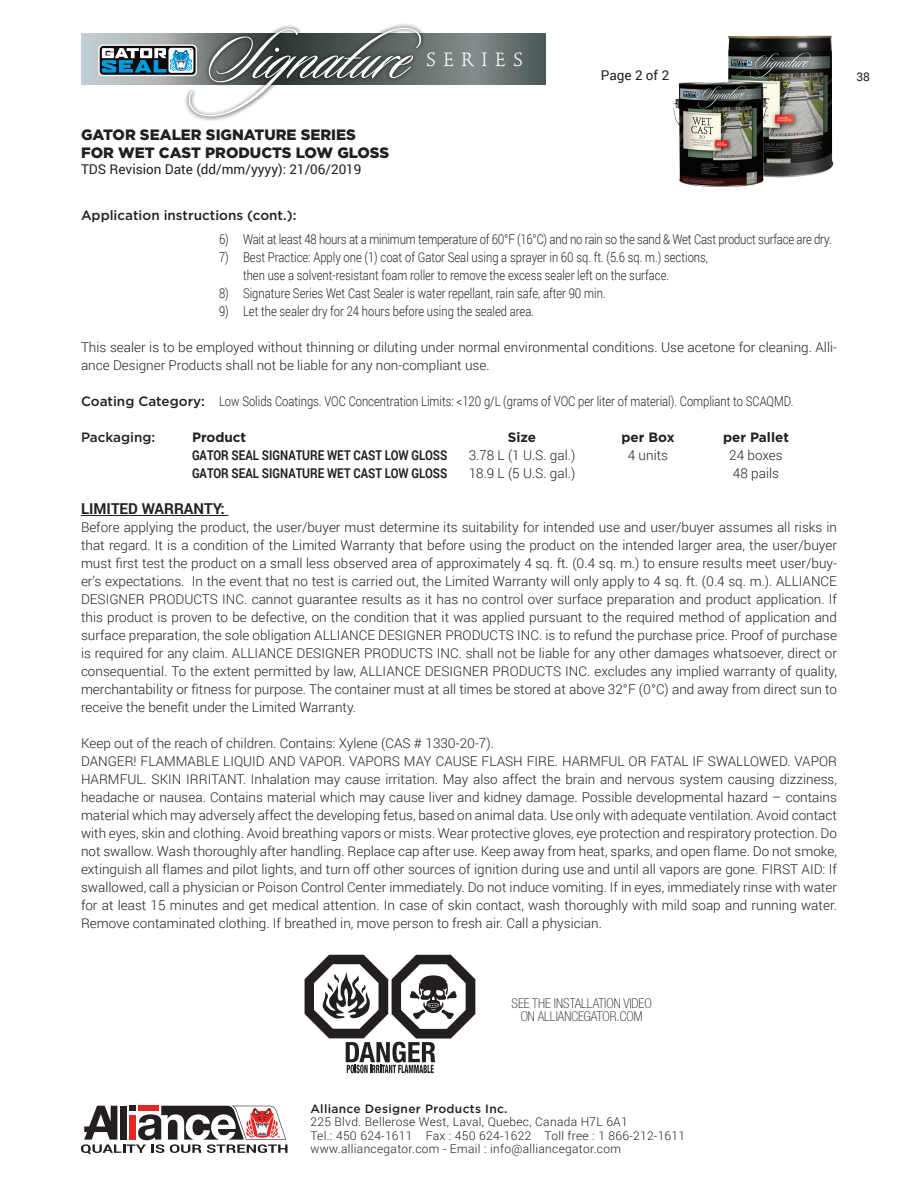
<style>
.page{position:relative;width:918px;height:1188px;background:#fff}
.page>*{position:absolute;margin:0;border:0;box-sizing:border-box;transform-origin:0 0}
.t1{font:74.25px "Sloop Script Three";color:#fff}
.t2{font:19.05px "Stempel Schneidler";letter-spacing:.4em;color:#fff}
.t3{font:900 15px/18px "Gotham";color:#231f20}
.t4{font:700 15px "Roboto";color:#231f20}
.t5{font:300 13.5px/18px "Roboto";color:#231f20;text-align:justify}
.t6{font:300 13.5px/18px "Roboto";color:#231f20;scale:.83 1}
.t7{font:300 13.5px "Roboto";letter-spacing:-.02em;color:#231f20;scale:.83 1}
.t8{font:700 13.5px "Roboto";color:#231f20;scale:.85 1}
.t9{font:13.5px "Roboto";color:#231f20}
.Text_Point_Form{font:100 condensed 13.5px/13.5px "Helvetica Neue";color:#231f20;text-align:center}
.t10{font:500 13.5px "Gotham";color:#231f20}
.t11{font:700 13.5px "Gotham";color:#231f20}
.t12{font:300 12px/13.2px "Roboto";letter-spacing:.025em;color:#231f20}
.t13{font:500 12px "Gotham";letter-spacing:.025em;color:#231f20}
.t14{font:12px "Roboto";color:#231f20}
.s1{font-family:"Gotham";font-weight:500}
</style>
<div class="page">
<svg style="left:81px;top:1105px;width:206px;height:49px"></svg>
<img style="left:727px;top:36px;width:106px;height:141px">
<img style="left:673px;top:83px;width:16px;height:102px">
<svg style="left:81px;top:33px;width:464px;height:51px;background:#838d8d"></svg>
<div style="left:184px;top:23px;width:242px;height:98px;background:#231f20;opacity:.75"></div>
<svg style="left:98px;top:45px;width:99px;height:31px"></svg>
<svg style="left:100px;top:46px;width:96px;height:29px"></svg>
<svg style="left:102px;top:48px;width:91px;height:25px"></svg>
<svg style="left:305px;top:955px;width:170px;height:118px"></svg>
<hr style="left:81px;top:515px;width:148px;height:1px;background:#231f20">
<h1 class="t1" style="left:206px;top:8px;width:221px">Signature</h1>
<h2 class="t2" style="left:426px;top:49px;width:99px">SERIES</h2>
<p class="t3" style="left:81px;top:126px;width:310px">GATOR SEALER SIGNATURE SERIES<br>FOR WET CAST PRODUCTS LOW GLOSS</p>
<p class="t9" style="left:81px;top:160px;width:282px">TDS Revision Date (dd/mm/yyyy): 21/06/2019</p>
<p class="t9" style="left:601px;top:66px;width:70px">Page 2 of 2</p>
<p class="t10" style="left:81px;top:206px;width:217px">Application instructions (cont.):</p>
<p class="t7" style="left:219px;top:230px;width:739px">6) Wait at least 48 hours at a minimum temperature of 60°F (16°C) and no rain so the sand &amp; Wet Cast product surface are dry.</p>
<p class="t6" style="left:243px;top:248px;width:562px;text-indent:-24px">7) Best Practice: Apply one (1) coat of Gator Seal using a sprayer in 60 sq. ft. (5.6 sq. m.) sections, then use a solvent-resistant foam roller to remove the excess sealer left on the surface.</p>
<p class="t6" style="left:219px;top:284px;width:467px">8) Signature Series Wet Cast Sealer is water repellant, rain safe, after 90 min.</p>
<p class="t6" style="left:219px;top:302px;width:381px">9) Let the sealer dry for 24 hours before using the sealed area.</p>
<p class="t5" style="left:81px;top:338px;width:757px">This sealer is to be employed without thinning or diluting under normal environmental conditions. Use acetone for cleaning. Alli&shy;ance Designer Products shall not be liable for any non-compliant use.</p>
<p class="t6" style="left:81px;top:392px;width:860px"><span class="s1">Coating Category:</span> Low Solids Coatings. VOC Concentration Limits: &lt;120 g/L (grams of VOC per liter of material). Compliant to SCAQMD.</p>
<p class="t10" style="left:81px;top:429px;width:76px">Packaging:</p>
<p class="t11" style="left:192px;top:429px;width:56px">Product</p>
<p class="t11" style="left:508px;top:429px;width:30px">Size</p>
<p class="t11" style="left:621px;top:429px;width:55px">per Box</p>
<p class="t11" style="left:723px;top:429px;width:67px">per Pallet</p>
<p class="t8" style="left:192px;top:446px;width:302px">GATOR SEAL SIGNATURE WET CAST LOW GLOSS</p>
<p class="t5" style="left:469px;top:446px;width:108px">3.78 L (1 U.S. gal.)</p>
<p class="t5" style="left:628px;top:446px;width:42px">4 units</p>
<p class="t5" style="left:729px;top:446px;width:55px">24 boxes</p>
<p class="t8" style="left:192px;top:464px;width:302px">GATOR SEAL SIGNATURE WET CAST LOW GLOSS</p>
<p class="t5" style="left:469px;top:464px;width:108px">18.9 L (5 U.S. gal.)</p>
<p class="t5" style="left:733px;top:464px;width:48px">48 pails</p>
<p class="t4" style="left:81px;top:499px;width:145px">LIMITED WARRANTY:</p>
<p class="t5" style="left:81px;top:518px;width:758px">Before applying the product, the user/buyer must determine its suitability for intended use and user/buyer assumes all risks in that regard. It is a condition of the Limited Warranty that before using the product on the intended larger area, the user/buyer must first test the product on a small less observed area of approximately 4 sq. ft. (0.4 sq. m.) to ensure results meet user/buy&shy;er’s expectations. In the event that no test is carried out, the Limited Warranty will only apply to 4 sq. ft. (0.4 sq. m.). ALLIANCE DESIGNER PRODUCTS INC. cannot guarantee results as it has no control over surface preparation and product application. If this product is proven to be defective, on the condition that it was applied pursuant to the required method of application and surface preparation, the sole obligation ALLIANCE DESIGNER PRODUCTS INC. is to refund the purchase price. Proof of purchase is required for any claim. ALLIANCE DESIGNER PRODUCTS INC. shall not be liable for any other damages whatsoever, direct or consequential. To the extent permitted by law, ALLIANCE DESIGNER PRODUCTS INC. excludes any implied warranty of quality, merchantability or fitness for purpose. The container must at all times be stored at above 32°F (0°C) and away from direct sun to receive the benefit under the Limited Warranty.</p>
<p class="t5" style="left:81px;top:734px;width:414px">Keep out of the reach of children. Contains: Xylene (CAS # 1330-20-7).</p>
<p class="t5" style="left:81px;top:752px;width:758px">DANGER! FLAMMABLE LIQUID AND VAPOR. VAPORS MAY CAUSE FLASH FIRE. HARMFUL OR FATAL IF SWALLOWED. VAPOR HARMFUL. SKIN IRRITANT. Inhalation may cause irritation. May also affect the brain and nervous system causing dizziness, headache or nausea. Contains material which may cause liver and kidney damage. Possible developmental hazard – contains material which may adversely affect the developing fetus, based on animal data. Use only with adequate ventilation. Avoid contact with eyes, skin and clothing. Avoid breathing vapors or mists. Wear protective gloves, eye protection and respiratory protection. Do not swallow. Wash thoroughly after handling. Replace cap after use. Keep away from heat, sparks, and open flame. Do not smoke, extinguish all flames and pilot lights, and turn off other sources of ignition during use and until all vapors are gone. FIRST AID: If swallowed, call a physician or Poison Control Center immediately. Do not induce vomiting. If in eyes, immediately rinse with water for at least 15 minutes and get medical attention. In case of skin contact, wash thoroughly with mild soap and running water.<br>Remove contaminated clothing. If breathed in, move person to fresh air. Call a physician.</p>
<p class="t14" style="left:856px;top:68px;width:15px">38</p>
<p class="Text_Point_Form" style="left:512px;top:996px;width:142px">SEE THE INSTALLATION VIDEO<br>ON ALLIANCEGATOR.COM</p>
<p class="t13" style="left:310px;top:1101px;width:199px">Alliance Designer Products Inc.</p>
<p class="t12" style="left:310px;top:1115px;width:376px">225 Blvd. Bellerose West, Laval, Quebec, Canada H7L 6A1<br>Tel.: 450 624-1611 Fax : 450 624-1622 Toll free : 1 866-212-1611 www.alliancegator.com - Email : info@alliancegator.com</p>
</div>
